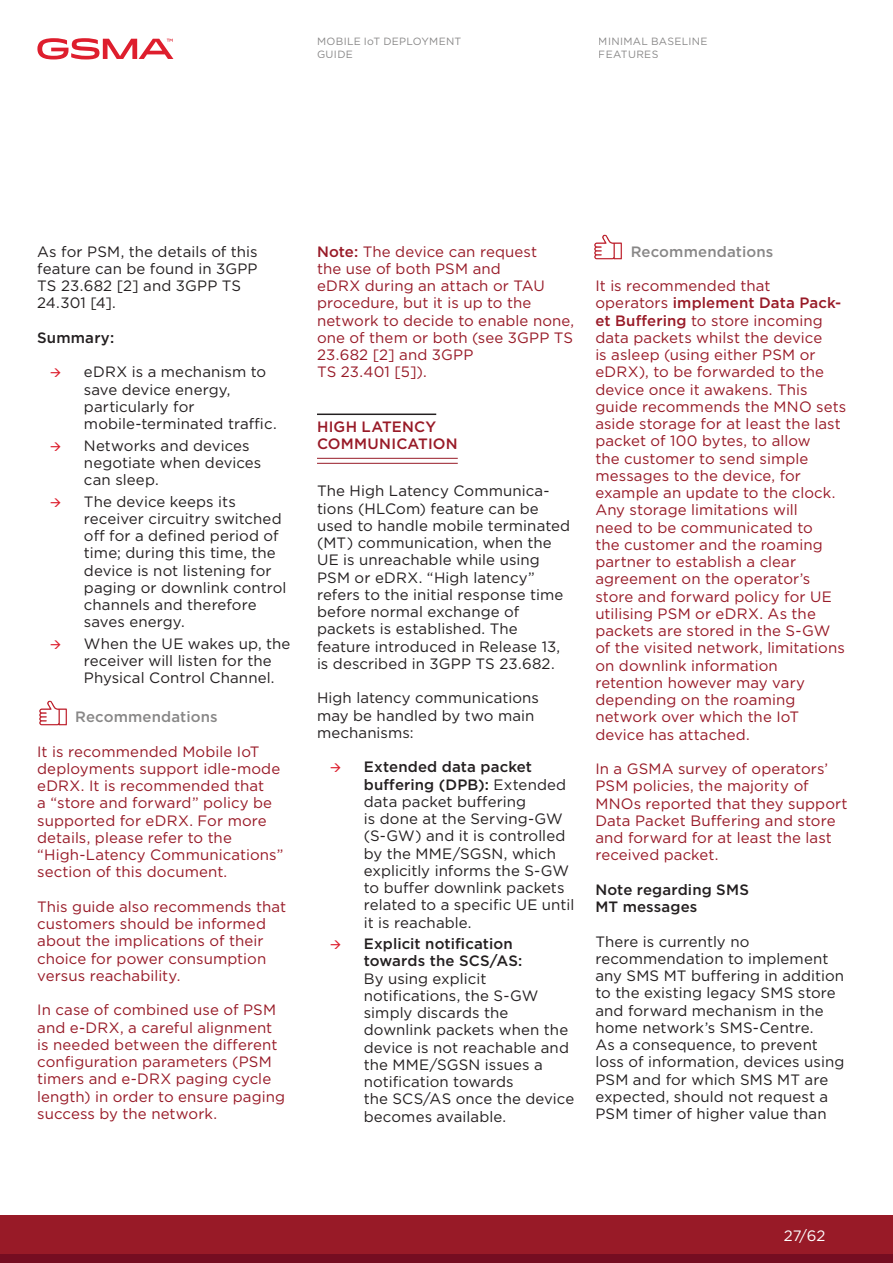
<style>
.page{position:relative;width:893px;height:1263px;background:#fff}
.page>*{position:absolute;margin:0;border:0;box-sizing:border-box;transform-origin:0 0}
.t1{font:15px/17.2px "Gotham";letter-spacing:.005em;color:#981a27}
.t2{font:15px/17.2px "Gotham";letter-spacing:.005em;color:#231f20}
.t3{font:500 15px/17.2px "Gotham";letter-spacing:.01em;color:#231f20}
.t4{font:500 15px "Gotham";letter-spacing:.01em;color:#888787}
.t5{font:500 15px/17.2px "Gotham";letter-spacing:.015em;color:#981a27}
.t6{font:15px "Gotham";color:#fff}
.t7{font:10.5px/12.6px "Gotham";letter-spacing:.03em;color:#888787}
.s1{font-weight:500}
</style>
<div class="page">
<svg style="left:37px;top:38px;width:136px;height:21px"></svg>
<hr style="left:317px;top:413px;width:119px;height:2px;background:#231f20">
<hr style="left:317px;top:458px;width:141px;height:1px;background:#981a27">
<hr style="left:317px;top:463px;width:141px;height:1px;background:#981a27">
<img style="left:594px;top:234px;width:28px;height:26px">
<img style="left:39px;top:700px;width:28px;height:26px">
<div style="left:0;top:1215px;width:893px;height:39px;background:#981a27"></div>
<div style="left:0;top:1254px;width:893px;height:9px;background:#750d21"></div>
<p class="t7" style="left:317px;top:35px;width:146px">MOBILE IoT DEPLOYMENT<br>GUIDE</p>
<p class="t7" style="left:599px;top:35px;width:110px">MINIMAL BASELINE<br>FEATURES</p>
<p class="t2" style="left:37px;top:242px;width:222px">As for PSM, the details of this feature can be found in 3GPP<br>TS 23.682 [2] and 3GPP TS<br>24.301 [4].</p>
<p class="t3" style="left:37px;top:329px;width:79px">Summary:</p>
<p class="t2" style="left:84px;top:363px;width:194px">eDRX is a mechanism to save device energy, particularly for mobile-terminated traffic.</p>
<p class="t2" style="left:84px;top:436px;width:179px">Networks and devices negotiate when devices can sleep.</p>
<p class="t2" style="left:84px;top:492px;width:204px">The device keeps its receiver circuitry switched off for a defined period of time; during this time, the device is not listening for paging or downlink control channels and therefore saves energy.</p>
<p class="t2" style="left:84px;top:634px;width:208px">When the UE wakes up, the receiver will listen for the<br>Physical Control Channel.</p>
<p class="t4" style="left:75px;top:707px;width:144px">Recommendations</p>
<p class="t1" style="left:37px;top:742px;width:248px">It is recommended Mobile IoT deployments support idle-mode eDRX. It is recommended that<br>a “store and forward” policy be supported for eDRX. For more details, please refer to the “High-Latency Communications” section of this document.</p>
<p class="t1" style="left:37px;top:897px;width:251px">This guide also recommends that customers should be informed about the implications of their choice for power consumption versus reachability.</p>
<p class="t1" style="left:37px;top:1001px;width:249px">In case of combined use of PSM and e-DRX, a careful alignment is needed between the different configuration parameters (PSM timers and e-DRX paging cycle length) in order to ensure paging success by the network.</p>
<p class="t1" style="left:317px;top:242px;width:259px"><span class="s1">Note:</span> The device can request<br>the use of both PSM and<br>eDRX during an attach or TAU procedure, but it is up to the network to decide to enable none, one of them or both (see 3GPP TS<br>23.682 [2] and 3GPP<br>TS 23.401 [5]).</p>
<p class="t5" style="left:317px;top:418px;width:142px">HIGH LATENCY<br>COMMUNICATION</p>
<p class="t2" style="left:317px;top:482px;width:255px">The High Latency Communica&shy;tions (HLCom) feature can be used to handle mobile terminated (MT) communication, when the<br>UE is unreachable while using<br>PSM or eDRX. “High latency” refers to the initial response time before normal exchange of packets is established. The feature introduced in Release 13, is described in 3GPP TS 23.682.</p>
<p class="t2" style="left:317px;top:689px;width:223px">High latency communications may be handled by two main mechanisms:</p>
<p class="t2" style="left:364px;top:758px;width:212px"><span class="s1">Extended data packet buffering (DPB):</span> Extended data packet buffering<br>is done at the Serving-GW (S-GW) and it is controlled by the MME/SGSN, which explicitly informs the S-GW to buffer downlink packets related to a specific UE until it is reachable.</p>
<p class="t3" style="left:364px;top:935px;width:160px">Explicit notification towards the SCS/AS:</p>
<p class="t2" style="left:364px;top:969px;width:212px">By using explicit notifications, the S-GW simply discards the downlink packets when the device is not reachable and the MME/SGSN issues a notification towards<br>the SCS/AS once the device becomes available.</p>
<p class="t4" style="left:631px;top:241px;width:144px">Recommendations</p>
<p class="t1" style="left:595px;top:277px;width:253px">It is recommended that operators <span class="s1">implement Data Pack&shy;et Buffering</span> to store incoming data packets whilst the device<br>is asleep (using either PSM or eDRX), to be forwarded to the device once it awakens. This guide recommends the MNO sets aside storage for at least the last packet of 100 bytes, to allow<br>the customer to send simple messages to the device, for example an update to the clock.<br>Any storage limitations will<br>need to be communicated to<br>the customer and the roaming partner to establish a clear agreement on the operator’s store and forward policy for UE utilising PSM or eDRX. As the packets are stored in the S-GW of the visited network, limitations on downlink information retention however may vary depending on the roaming network over which the IoT device has attached.</p>
<p class="t1" style="left:595px;top:760px;width:254px">In a GSMA survey of operators’<br>PSM policies, the majority of<br>MNOs reported that they support<br>Data Packet Buffering and store and forward for at least the last received packet.</p>
<p class="t3" style="left:595px;top:881px;width:155px">Note regarding SMS<br>MT messages</p>
<p class="t2" style="left:595px;top:932px;width:250px">There is currently no recommendation to implement any SMS MT buffering in addition to the existing legacy SMS store and forward mechanism in the home network’s SMS-Centre.<br>As a consequence, to prevent loss of information, devices using<br>PSM and for which SMS MT are expected, should not request a<br>PSM timer of higher value than</p>
<p class="t6" style="left:784px;top:1226px;width:43px">27/62</p>
</div>
